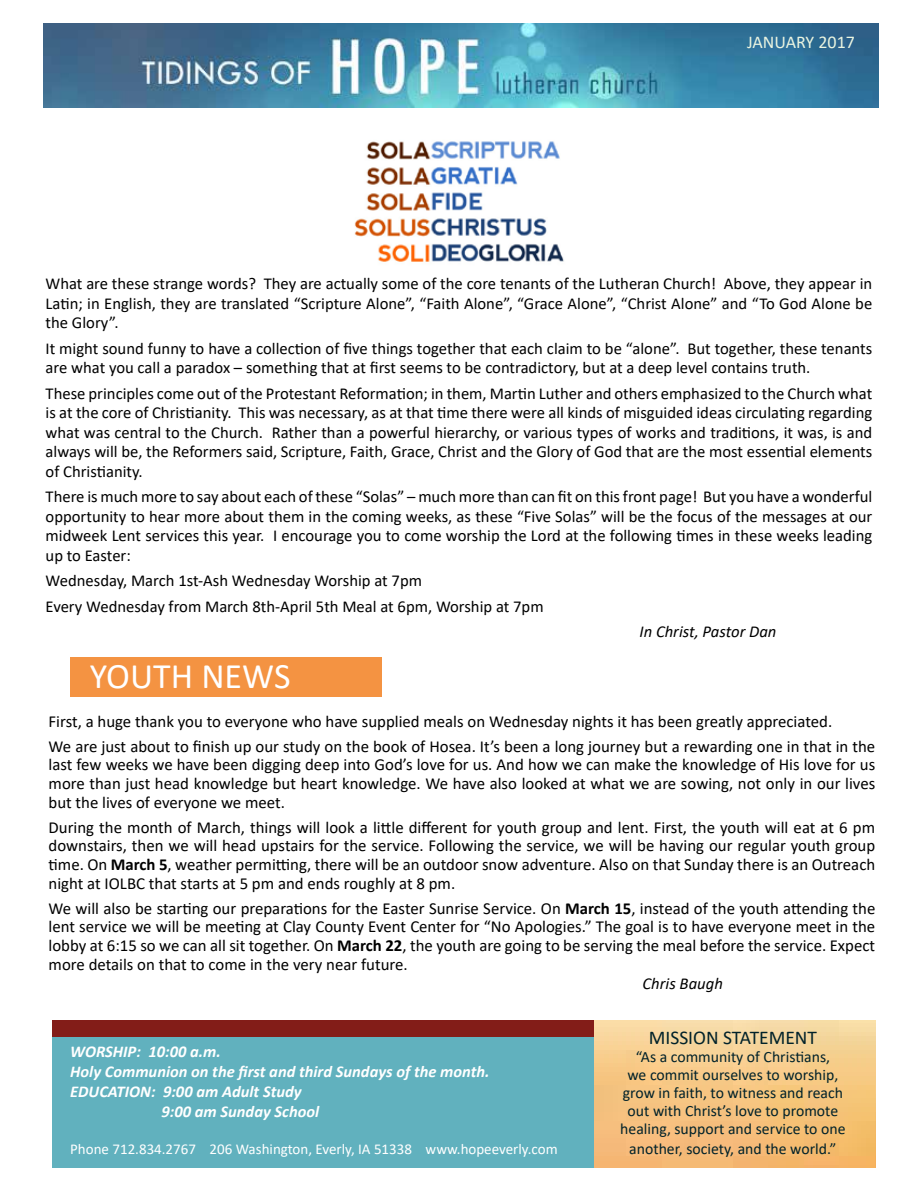
<style>
.page{position:relative;width:918px;height:1188px;background:#fff}
.page>*{position:absolute;margin:0;border:0;box-sizing:border-box;transform-origin:0 0}
.t1{font:36px "Calibri";color:#fff}
.t2{font:19.5px "Calibri";color:#01222a}
.t3{font:18px "Calibri";color:#eaf4e0}
.t4{font:16.8px/18.8px "Calibri";color:#000;text-align:justify}
.t5{font:16.65px/19.5px "Calibri";color:#000;text-align:justify}
.t6{font:italic 16.65px "Calibri";color:#000}
.t7{font:italic 700 16.5px "Calibri";color:#fff}
.t8{font:15.75px/18px "Calibri";color:#01222a;text-align:center}
.t9{font:15px "Calibri";color:#fff}
.s1{font-weight:700}
</style>
<div class="page">
<div style="left:70px;top:657px;width:312px;height:39px;background:#f49342"></div>
<div style="left:52px;top:1020px;width:818px;height:20px;background:#831d18"></div>
<div style="left:52px;top:1037px;width:819px;height:130px;background:#61b1be"></div>
<img style="left:594px;top:1020px;width:281px;height:147px">
<img style="left:43px;top:23px;width:836px;height:84px">
<img style="left:354px;top:141px;width:210px;height:121px">
<p class="t3" style="left:747px;top:30px;width:109px">JANUARY 2017</p>
<p class="t5" style="left:46px;top:273px;width:828px">What are these strange words? They are actually some of the core tenants of the Lutheran Church! Above, they appear in Latin; in English, they are translated “Scripture Alone”, “Faith Alone”, “Grace Alone”, “Christ Alone” and “To God Alone be the Glory”.</p>
<p class="t5" style="left:46px;top:338px;width:828px">It might sound funny to have a collection of five things together that each claim to be “alone”. But together, these tenants are what you call a paradox – something that at first seems to be contradictory, but at a deep level contains truth.</p>
<p class="t5" style="left:46px;top:383px;width:828px">These principles come out of the Protestant Reformation; in them, Martin Luther and others emphasized to the Church what is at the core of Christianity. This was necessary, as at that time there were all kinds of misguided ideas circulating regarding what was central to the Church. Rather than a powerful hierarchy, or various types of works and traditions, it was, is and always will be, the Reformers said, Scripture, Faith, Grace, Christ and the Glory of God that are the most essential elements of Christianity.</p>
<p class="t5" style="left:46px;top:486px;width:828px">There is much more to say about each of these “Solas” – much more than can fit on this front page! But you have a wonderful opportunity to hear more about them in the coming weeks, as these “Five Solas” will be the focus of the messages at our midweek Lent services this year. I encourage you to come worship the Lord at the following times in these weeks leading up to Easter:</p>
<p class="t5" style="left:46px;top:567px;width:500px;line-height:25.5px">Wednesday, March 1st-Ash Wednesday Worship at 7pm<br>Every Wednesday from March 8th-April 5th Meal at 6pm, Worship at 7pm</p>
<p class="t6" style="left:640px;top:620px;width:138px">In Christ, Pastor Dan</p>
<h1 class="t1" style="left:90px;top:651px;width:202px">YOUTH NEWS</h1>
<p class="t4" style="left:49px;top:709px;width:828px;line-height:24.8px">First, a huge thank you to everyone who have supplied meals on Wednesday nights it has been greatly appreciated.<br>We are just about to finish up our study on the book of Hosea. It’s been a long journey but a rewarding one in that in the</p>
<p class="t4" style="left:49px;top:755px;width:828px">last few weeks we have been digging deep into God’s love for us. And how we can make the knowledge of His love for us more than just head knowledge but heart knowledge. We have also looked at what we are sowing, not only in our lives but the lives of everyone we meet.</p>
<p class="t4" style="left:49px;top:817px;width:828px">During the month of March, things will look a little different for youth group and lent. First, the youth will eat at 6 pm downstairs, then we will head upstairs for the service. Following the service, we will be having our regular youth group time. On <span class="s1">March 5</span>, weather permitting, there will be an outdoor snow adventure. Also on that Sunday there is an Outreach night at IOLBC that starts at 5 pm and ends roughly at 8 pm.</p>
<p class="t4" style="left:49px;top:898px;width:828px">We will also be starting our preparations for the Easter Sunrise Service. On <span class="s1">March 15</span>, instead of the youth attending the lent service we will be meeting at Clay County Event Center for “No Apologies.” The goal is to have everyone meet in the lobby at 6:15 so we can all sit together. On <span class="s1">March 22</span>, the youth are going to be serving the meal before the service. Expect more details on that to come in the very near future.</p>
<p class="t6" style="left:643px;top:972px;width:82px">Chris Baugh</p>
<p class="t7" style="left:70px;top:1040px;width:152px">WORSHIP: 10:00 a.m.</p>
<p class="t7" style="left:70px;top:1060px;width:421px">Holy Communion on the first and third Sundays of the month.</p>
<p class="t7" style="left:70px;top:1080px;width:233px">EDUCATION: 9:00 am Adult Study</p>
<p class="t7" style="left:161px;top:1100px;width:159px">9:00 am Sunday School</p>
<p class="t9" style="left:70px;top:1138px;width:489px">Phone 712.834.2767 206 Washington, Everly, IA 51338 www.hopeeverly.com</p>
<p class="t2" style="left:649px;top:1024px;width:170px">MISSION STATEMENT</p>
<p class="t8" style="left:620px;top:1048px;width:227px">“As a community of Christians,<br>we commit ourselves to worship, grow in faith, to witness and reach out with Christ’s love to promote healing, support and service to one</p>
<p class="t8" style="left:629px;top:1140px;width:209px">another, society, and the world.”</p>
</div>
